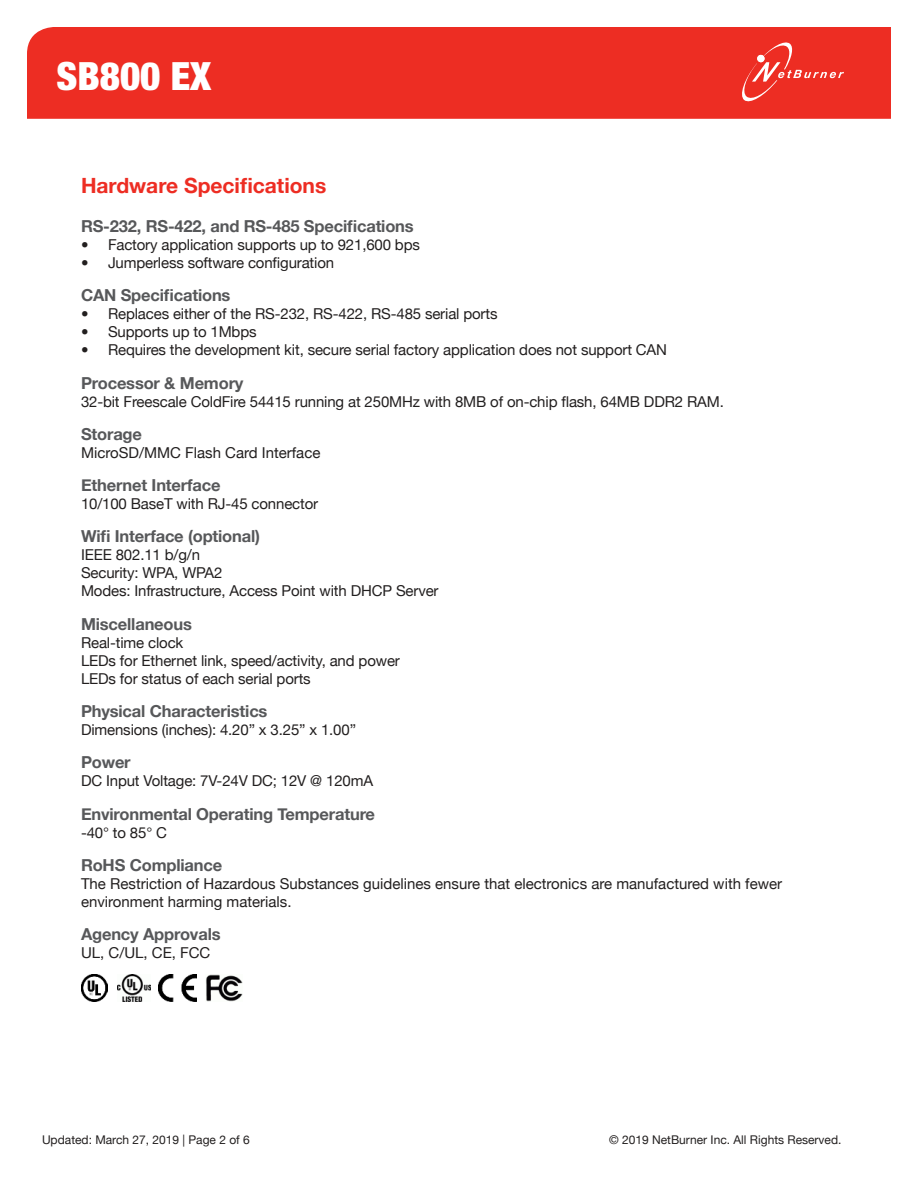
<style>
.page{position:relative;width:918px;height:1188px;background:#fff}
.page>*{position:absolute;margin:0;border:0;box-sizing:border-box;transform-origin:0 0}
.t1{font:900 condensed 39px "Helvetica Neue";color:#fff}
.t2{font:700 21px "Helvetica Neue";color:#ed2d23}
.t3{font:700 16.5px "Helvetica Neue";letter-spacing:-.01em;color:#57585a}
.t4{font:15px/18px "Helvetica Neue";letter-spacing:-.01em;color:#221f1f}
.t5{font:12px "Helvetica Neue";color:#221f1f}
</style>
<div class="page">
<div style="left:27px;top:27px;width:864px;height:92px;background:#ed2d23"></div>
<svg style="left:739px;top:39px;width:105px;height:66px;background:#ee3f36"></svg>
<img style="left:81px;top:975px;width:27px;height:27px">
<img style="left:117px;top:975px;width:34px;height:27px">
<img style="left:159px;top:975px;width:38px;height:27px">
<img style="left:206px;top:975px;width:37px;height:27px">
<h1 class="t1" style="left:56px;top:54px;width:156px">SB800 EX</h1>
<h2 class="t2" style="left:81px;top:173px;width:247px">Hardware Speci昀椀cations</h2>
<p class="t3" style="left:81px;top:216px;width:334px">RS-232, RS-422, and RS-485 Speci昀椀cations</p>
<p class="t4" style="left:81px;top:235px;width:340px">• Factory application supports up to 921,600 bps</p>
<p class="t4" style="left:81px;top:253px;width:255px">• Jumperless software con昀椀guration</p>
<p class="t3" style="left:81px;top:285px;width:151px">CAN Speci昀椀cations</p>
<p class="t4" style="left:81px;top:305px;width:418px">• Replaces either of the RS-232, RS-422, RS-485 serial ports</p>
<p class="t4" style="left:81px;top:323px;width:177px">• Supports up to 1Mbps</p>
<p class="t4" style="left:81px;top:341px;width:588px">• Requires the development kit, secure serial factory application does not support CAN</p>
<p class="t3" style="left:81px;top:372px;width:164px">Processor &amp; Memory</p>
<p class="t4" style="left:81px;top:392px;width:644px">32-bit Freescale ColdFire 54415 running at 250MHz with 8MB of on-chip 昀氀ash, 64MB DDR2 RAM.</p>
<p class="t3" style="left:81px;top:424px;width:63px">Storage</p>
<p class="t4" style="left:81px;top:443px;width:241px">MicroSD/MMC Flash Card Interface</p>
<p class="t3" style="left:81px;top:475px;width:141px">Ethernet Interface</p>
<p class="t4" style="left:81px;top:495px;width:239px">10/100 BaseT with RJ-45 connector</p>
<p class="t3" style="left:81px;top:526px;width:181px">Wi昀椀 Interface (optional)</p>
<p class="t4" style="left:81px;top:546px;width:359px">IEEE 802.11 b/g/n<br>Security: WPA, WPA2<br>Modes: Infrastructure, Access Point with DHCP Server</p>
<p class="t3" style="left:81px;top:614px;width:113px">Miscellaneous</p>
<p class="t4" style="left:81px;top:633px;width:320px">Real-time clock<br>LEDs for Ethernet link, speed/activity, and power<br>LEDs for status of each serial ports</p>
<p class="t3" style="left:81px;top:701px;width:188px">Physical Characteristics</p>
<p class="t4" style="left:81px;top:721px;width:277px">Dimensions (inches): 4.20” x 3.25” x 1.00”</p>
<p class="t3" style="left:81px;top:752px;width:51px">Power</p>
<p class="t4" style="left:81px;top:772px;width:294px">DC Input Voltage: 7V-24V DC; 12V @ 120mA</p>
<p class="t3" style="left:81px;top:804px;width:296px">Environmental Operating Temperature</p>
<p class="t4" style="left:81px;top:823px;width:88px">-40° to 85° C</p>
<p class="t3" style="left:81px;top:855px;width:143px">RoHS Compliance</p>
<p class="t4" style="left:81px;top:874px;width:703px">The Restriction of Hazardous Substances guidelines ensure that electronics are manufactured with fewer environment harming materials.</p>
<p class="t3" style="left:81px;top:924px;width:141px">Agency Approvals</p>
<p class="t4" style="left:81px;top:944px;width:131px">UL, C/UL, CE, FCC</p>
<p class="t5" style="left:42px;top:1132px;width:209px">Updated: March 27, 2019 | Page 2 of 6</p>
<p class="t5" style="left:609px;top:1132px;width:234px">© 2019 NetBurner Inc. All Rights Reserved.</p>
</div>
